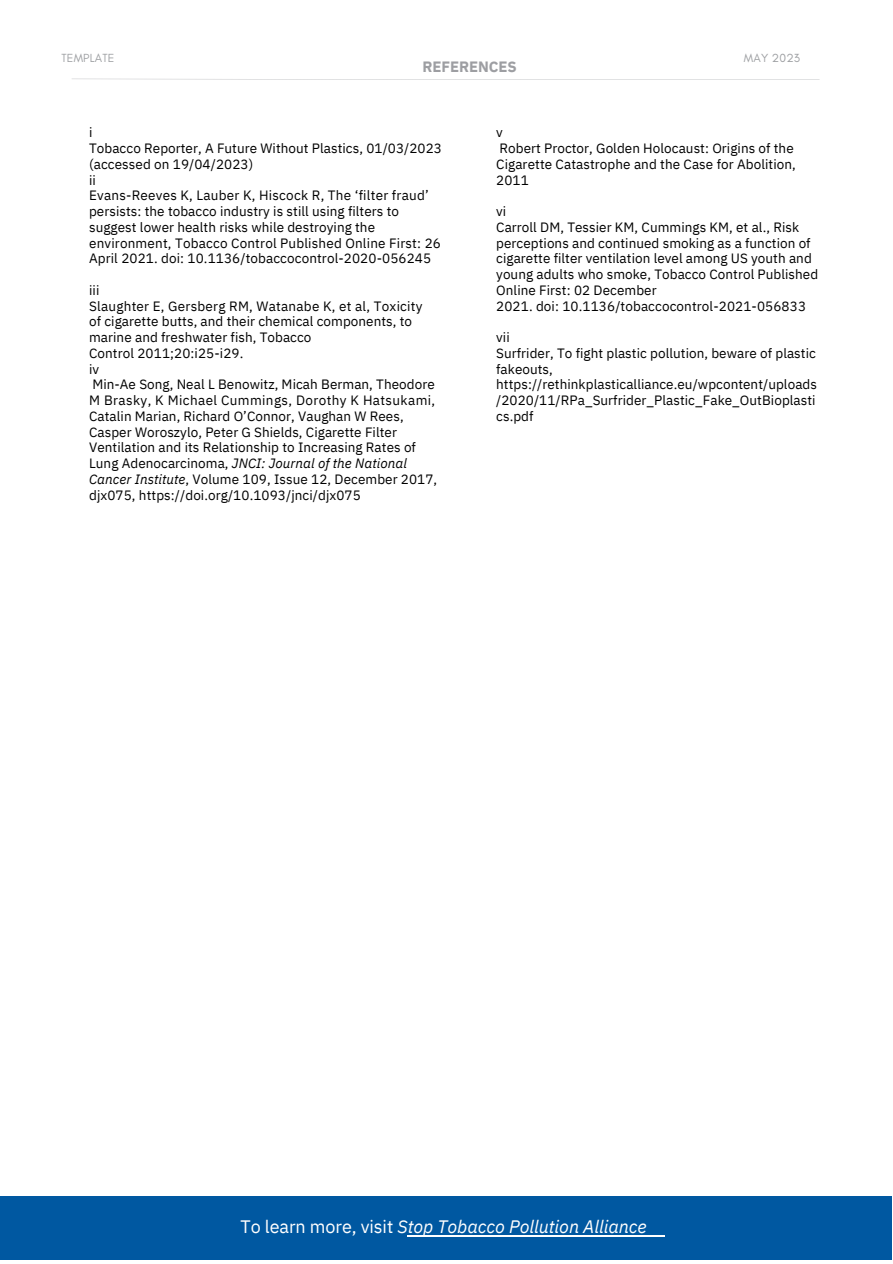
<style>
.page{position:relative;width:893px;height:1264px;background:#fff}
.page>*{position:absolute;margin:0;border:0;box-sizing:border-box;transform-origin:0 0}
.t1{font:italic 18px "IBM Plex Sans";letter-spacing:-.005em;color:#fff}
.t2{font:700 15px "IBM Plex Sans";letter-spacing:-.005em;color:#9d9ea2}
.t3{font:13.5px/15.8px "IBM Plex Sans";letter-spacing:.005em;color:#000}
.t4{font:italic 13.5px "IBM Plex Sans";letter-spacing:.005em;color:#000}
.t5{font:13.5px "IBM Plex Sans";letter-spacing:.03em;color:#000}
.t6{font:12px "Glacial Indifference";letter-spacing:.015em;color:#9d9fa2}
.s1{font-style:normal}
.s2{font-style:italic}
</style>
<div class="page">
<svg style="left:83px;top:79px;width:736px;height:1px"></svg>
<div style="left:0;top:1195px;width:891px;height:64px;background:#0058a1"></div>
<hr style="left:407px;top:1235px;width:257px;height:2px;background:#fff">
<p class="t6" style="left:61px;top:51px;width:54px">TEMPLATE</p>
<p class="t6" style="left:744px;top:51px;width:58px">MAY 2023</p>
<p class="t2" style="left:422px;top:56px;width:96px">REFERENCES</p>
<p class="t3" style="left:89px;top:124px;width:5px">i</p>
<p class="t3" style="left:89px;top:140px;width:354px">Tobacco Reporter, A Future Without Plastics, 01/03/2023</p>
<p class="t3" style="left:89px;top:156px;width:166px">(accessed on 19/04/2023)</p>
<p class="t3" style="left:89px;top:172px;width:8px">ii</p>
<p class="t3" style="left:89px;top:187px;width:341px">Evans-Reeves K, Lauber K, Hiscock R, The ‘filter fraud’</p>
<p class="t3" style="left:89px;top:203px;width:311px">persists: the tobacco industry is still using filters to</p>
<p class="t3" style="left:89px;top:219px;width:287px">suggest lower health risks while destroying the</p>
<p class="t3" style="left:89px;top:235px;width:353px">environment, Tobacco Control Published Online First: 26</p>
<p class="t3" style="left:89px;top:250px;width:343px">April 2021. doi: 10.1136/tobaccocontrol-2020-056245</p>
<p class="t3" style="left:89px;top:282px;width:12px">iii</p>
<p class="t3" style="left:89px;top:298px;width:335px">Slaughter E, Gersberg RM, Watanabe K, et al, Toxicity</p>
<p class="t3" style="left:89px;top:313px;width:324px">of cigarette butts, and their chemical components, to</p>
<p class="t3" style="left:89px;top:329px;width:224px">marine and freshwater fish, Tobacco</p>
<p class="t3" style="left:89px;top:345px;width:156px">Control 2011;20:i25-i29.</p>
<p class="t3" style="left:89px;top:360px;width:12px">iv</p>
<p class="t3" style="left:92px;top:376px;width:344px">Min-Ae Song, Neal L Benowitz, Micah Berman, Theodore</p>
<p class="t5" style="left:89px;top:391px;width:347px">M Brasky, K Michael Cummings, Dorothy K Hatsukami,</p>
<p class="t3" style="left:89px;top:408px;width:316px">Catalin Marian, Richard O’Connor, Vaughan W Rees,</p>
<p class="t3" style="left:89px;top:423px;width:309px">Casper Woroszylo, Peter G Shields, Cigarette Filter</p>
<p class="t3" style="left:89px;top:439px;width:328px">Ventilation and its Relationship to Increasing Rates of</p>
<p class="t4" style="left:89px;top:454px;width:319px"><span class="s1">Lung Adenocarcinoma,</span> JNCI: Journal of the National</p>
<p class="t3" style="left:89px;top:471px;width:349px"><span class="s2">Cancer Institute</span>, Volume 109, Issue 12, December 2017,</p>
<p class="t3" style="left:89px;top:486px;width:273px">djx075, https://doi.org/10.1093/jnci/djx075</p>
<p class="t3" style="left:496px;top:124px;width:8px">v</p>
<p class="t3" style="left:499px;top:140px;width:296px">Robert Proctor, Golden Holocaust: Origins of the</p>
<p class="t3" style="left:496px;top:156px;width:301px">Cigarette Catastrophe and the Case for Abolition,<br>2011</p>
<p class="t3" style="left:496px;top:203px;width:12px">vi</p>
<p class="t3" style="left:496px;top:219px;width:304px">Carroll DM, Tessier KM, Cummings KM, et al., Risk</p>
<p class="t3" style="left:496px;top:235px;width:316px">perceptions and continued smoking as a function of</p>
<p class="t3" style="left:496px;top:250px;width:317px">cigarette filter ventilation level among US youth and</p>
<p class="t3" style="left:496px;top:266px;width:323px">young adults who smoke, Tobacco Control Published</p>
<p class="t3" style="left:496px;top:282px;width:162px">Online First: 02 December</p>
<p class="t3" style="left:496px;top:298px;width:311px">2021. doi: 10.1136/tobaccocontrol-2021-056833</p>
<p class="t3" style="left:496px;top:329px;width:15px">vii</p>
<p class="t3" style="left:496px;top:345px;width:322px">Surfrider, To fight plastic pollution, beware of plastic fakeouts, https://rethinkplasticalliance.eu/wpcontent/uploads /2020/11/RPa_Surfrider_Plastic_Fake_OutBioplasti cs.pdf</p>
<p class="t1" style="left:240px;top:1214px;width:407px"><span class="s1">To learn more, visit</span> Stop Tobacco Pollution Alliance</p>
</div>
